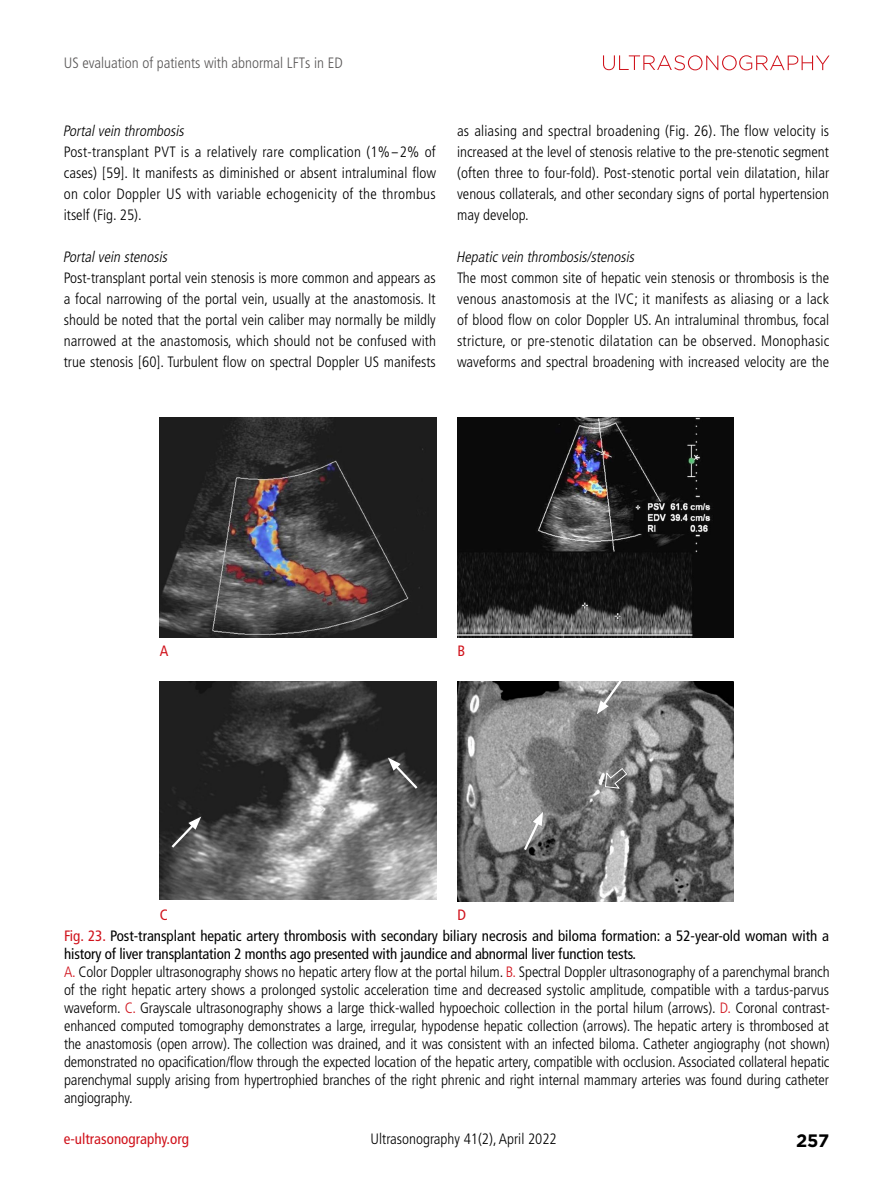
<style>
.page{position:relative;width:893px;height:1191px;background:#fff}
.page>*{position:absolute;margin:0;border:0;box-sizing:border-box;transform-origin:0 0}
.t1{font:700 18px "Gotham";color:#000}
.t2{font:300 condensed 15px/21px "Frutiger LT Std";letter-spacing:-.005em;color:#000;text-align:justify}
.t3{font:italic 300 condensed 15px "Frutiger LT Std";color:#000}
.t4{font:300 condensed 15px "Frutiger LT Std";color:#595757}
.t5{font:condensed 15px "Frutiger LT Std";color:#d0121b}
.s1{font-weight:400;color:#d0121b}
.s2{font-weight:400}
.s3{color:#d0121b}
</style>
<div class="page">
<svg style="left:603px;top:55px;width:226px;height:15px"></svg>
<img style="left:160px;top:417px;width:276px;height:221px">
<img style="left:457px;top:417px;width:277px;height:221px">
<img style="left:160px;top:681px;width:276px;height:218px">
<img style="left:457px;top:681px;width:277px;height:220px">
<svg style="left:604px;top:767px;width:24px;height:22px"></svg>
<svg style="left:597px;top:681px;width:27px;height:33px"></svg>
<svg style="left:522px;top:811px;width:21px;height:41px"></svg>
<svg style="left:169px;top:816px;width:32px;height:34px"></svg>
<svg style="left:388px;top:757px;width:32px;height:34px"></svg>
<p class="t4" style="left:64px;top:54px;width:280px">US evaluation of patients with abnormal LFTs in ED</p>
<p class="t3" style="left:63px;top:122px;width:125px">Portalvein thrombosis</p>
<p class="t2" style="left:64px;top:141px;width:374px">Post-transplant PVT is a relatively rare complication (1%-2% of cases) [59]. It manifests as diminished or absent intraluminal flow on color Doppler US with variable echogenicity of the thrombus itself (Fig. 25).</p>
<p class="t3" style="left:63px;top:248px;width:109px">Portalvein stenosis</p>
<p class="t2" style="left:64px;top:267px;width:374px">Post-transplant portal vein stenosis is more common and appears as a focal narrowing of the portal vein, usually at the anastomosis. It should be noted that the portal vein caliber may normally be mildly narrowed at the anastomosis, which should not be confused with true stenosis [60]. Turbulent flow on spectral Doppler US manifests</p>
<p class="t2" style="left:457px;top:120px;width:374px">as aliasing and spectral broadening (Fig. 26). The flow velocity is increased at the level of stenosis relative to the pre-stenotic segment (often three to four-fold). Post-stenotic portal vein dilatation, hilar venous collaterals, and other secondary signs of portal hypertension may develop.</p>
<p class="t3" style="left:456px;top:248px;width:182px">Hepaticvein thrombosis/stenosis</p>
<p class="t2" style="left:457px;top:267px;width:374px">The most common site of hepatic vein stenosis or thrombosis is the venous anastomosis at the IVC; it manifests as aliasing or a lack of blood flow on color Doppler US. An intraluminal thrombus, focal stricture, or pre-stenotic dilatation can be observed. Monophasic waveforms and spectral broadening with increased velocity are the</p>
<p class="t5" style="left:160px;top:642px;width:10px">A</p>
<p class="t5" style="left:457px;top:642px;width:9px">B</p>
<p class="t5" style="left:160px;top:906px;width:10px">C</p>
<p class="t5" style="left:457px;top:906px;width:10px">D</p>
<p class="t2" style="left:64px;top:927px;width:767px;line-height:18px;text-align:left"><span class="s1">Fig. 23.</span> <span class="s2">Post-transplant hepatic artery thrombosis with secondary biliary necrosis and biloma formation: a 52-year-old woman with a history of liver transplantation 2 months ago presented with jaundice and abnormal liver function tests.<br></span><span class="s3">A.</span> Color Doppler ultrasonography shows no hepatic artery flow at the portal hilum. <span class="s3">B.</span> Spectral Doppler ultrasonography of a parenchymal branch of the right hepatic artery shows a prolonged systolic acceleration time and decreased systolic amplitude, compatible with a tardus-parvus waveform. <span class="s3">C.</span> Grayscale ultrasonography shows a large thick-walled hypoechoic collection in the portal hilum (arrows). <span class="s3">D.</span> Coronal contrast&shy;enhanced computed tomography demonstrates a large, irregular, hypodense hepatic collection (arrows). The hepatic artery is thrombosed at the anastomosis (open arrow). The collection was drained, and it was consistent with an infected biloma. Catheter angiography (not shown) demonstrated no opacification/flow through the expected location of the hepatic artery, compatible with occlusion. Associated collateral hepatic parenchymal supply arising from hypertrophied branches of the right phrenic and right internal mammary arteries was found during catheter angiography.</p>
<p class="t5" style="left:64px;top:1130px;width:127px">e-ultrasonography.org</p>
<p class="t2" style="left:371px;top:1128px;width:188px">Ultrasonography 41(2), April 2022</p>
<p class="t1" style="left:796px;top:1130px;width:35px">257</p>
</div>
